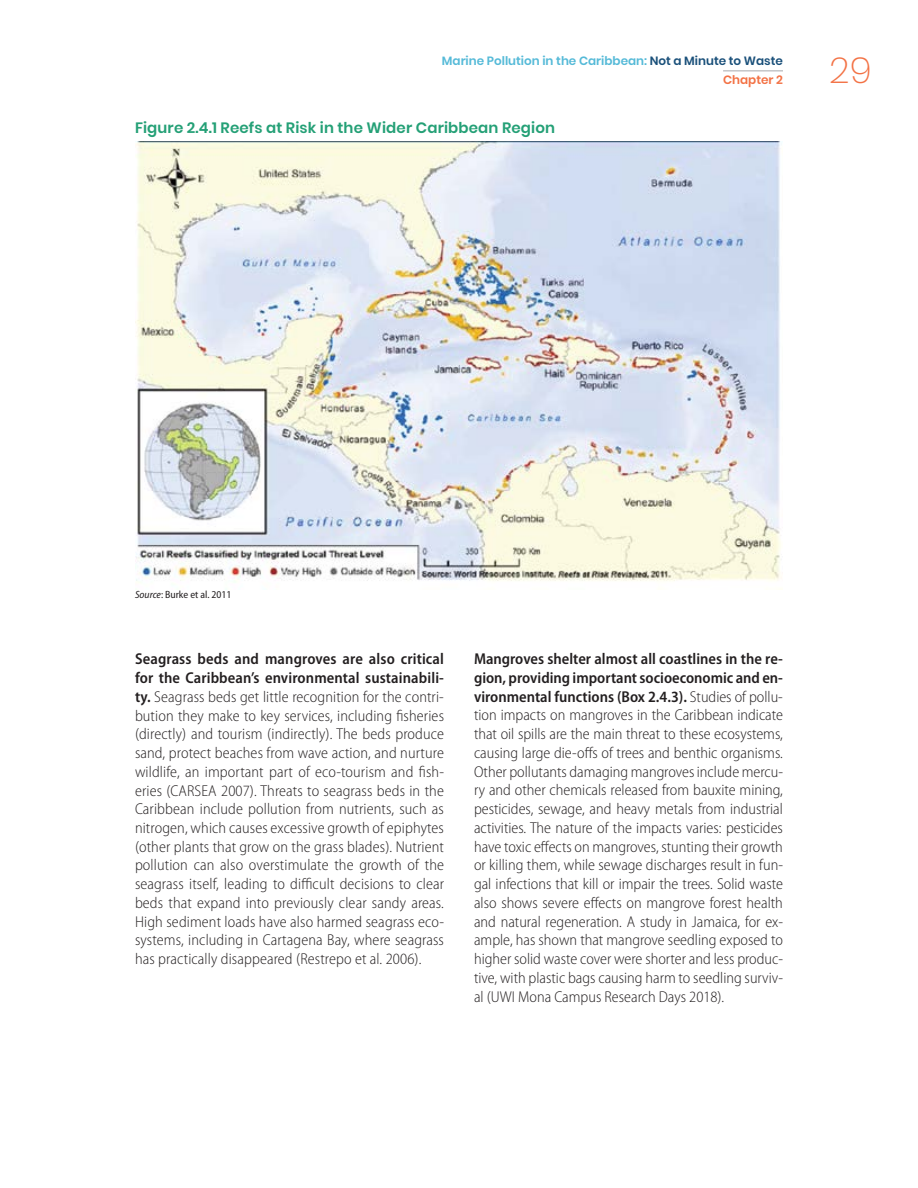
<style>
.page{position:relative;width:918px;height:1188px;background:#fff}
.page>*{position:absolute;margin:0;border:0;box-sizing:border-box;transform-origin:0 0}
.t1{font:200 36px "Poppins";color:#f37245}
.t2{font:300 semi-condensed 15.75px/18.8px "Myriad Pro";letter-spacing:.005em;color:#231f20;text-align:justify}
.t3{font:600 15px "Poppins";letter-spacing:.01em;color:#24a076}
.t4{font:600 12px/18.9px "Poppins";color:#55bad8;text-align:right}
.t5{font:semi-condensed 10.5px "Myriad Pro";color:#231f20}
.s1{color:#1a507a}
.s2{color:#f37245}
.s3{font-style:italic}
.s4{font-weight:600}
</style>
<div class="page">
<img style="left:135px;top:142px;width:646px;height:441px">
<hr style="left:723px;top:70px;width:60px;height:1px;background:#a7a9ac">
<p class="t4" style="left:442px;top:52px;width:343px">Marine Pollution in the Caribbean: <span class="s1">Not a Minute to Waste<br></span><span class="s2">Chapter 2</span></p>
<h1 class="t1" style="left:829px;top:49px;width:44px">29</h1>
<p class="t3" style="left:135px;top:119px;width:422px">Figure 2.4.1 Reefs at Risk in the Wider Caribbean Region</p>
<p class="t5" style="left:135px;top:589px;width:98px"><span class="s3">Source</span>: Burke et al. 2011</p>
<p class="t2" style="left:135px;top:650px;width:311px"><span class="s4">Seagrass beds and mangroves are also critical for the Caribbean’s environmental sustainabili&shy;ty.</span> Seagrass beds get little recognition for the contri&shy;bution they make to key services, including fisheries (directly) and tourism (indirectly). The beds produce sand, protect beaches from wave action, and nurture wildlife, an important part of eco-tourism and fish&shy;eries (CARSEA 2007). Threats to seagrass beds in the Caribbean include pollution from nutrients, such as nitrogen, which causes excessive growth of epiphytes (other plants that grow on the grass blades). Nutrient pollution can also overstimulate the growth of the seagrass itself, leading to difficult decisions to clear beds that expand into previously clear sandy areas.<br>High sediment loads have also harmed seagrass eco&shy;systems, including in Cartagena Bay, where seagrass has practically disappeared (Restrepo et al. 2006).</p>
<p class="t2" style="left:474px;top:650px;width:311px"><span class="s4">Mangroves shelter almost all coastlines in the re&shy;gion, providing important socioeconomic and en&shy;vironmental functions (Box 2.4.3).</span> Studies of pollu&shy;tion impacts on mangroves in the Caribbean indicate that oil spills are the main threat to these ecosystems, causing large die-offs of trees and benthic organisms.<br>Other pollutants damaging mangroves include mercu&shy;ry and other chemicals released from bauxite mining, pesticides, sewage, and heavy metals from industrial activities. The nature of the impacts varies: pesticides have toxic effects on mangroves, stunting their growth or killing them, while sewage discharges result in fun&shy;gal infections that kill or impair the trees. Solid waste also shows severe effects on mangrove forest health and natural regeneration. A study in Jamaica, for ex&shy;ample, has shown that mangrove seedling exposed to higher solid waste cover were shorter and less produc&shy;tive, with plastic bags causing harm to seedling surviv&shy;al (UWI Mona Campus Research Days 2018).</p>
</div>
